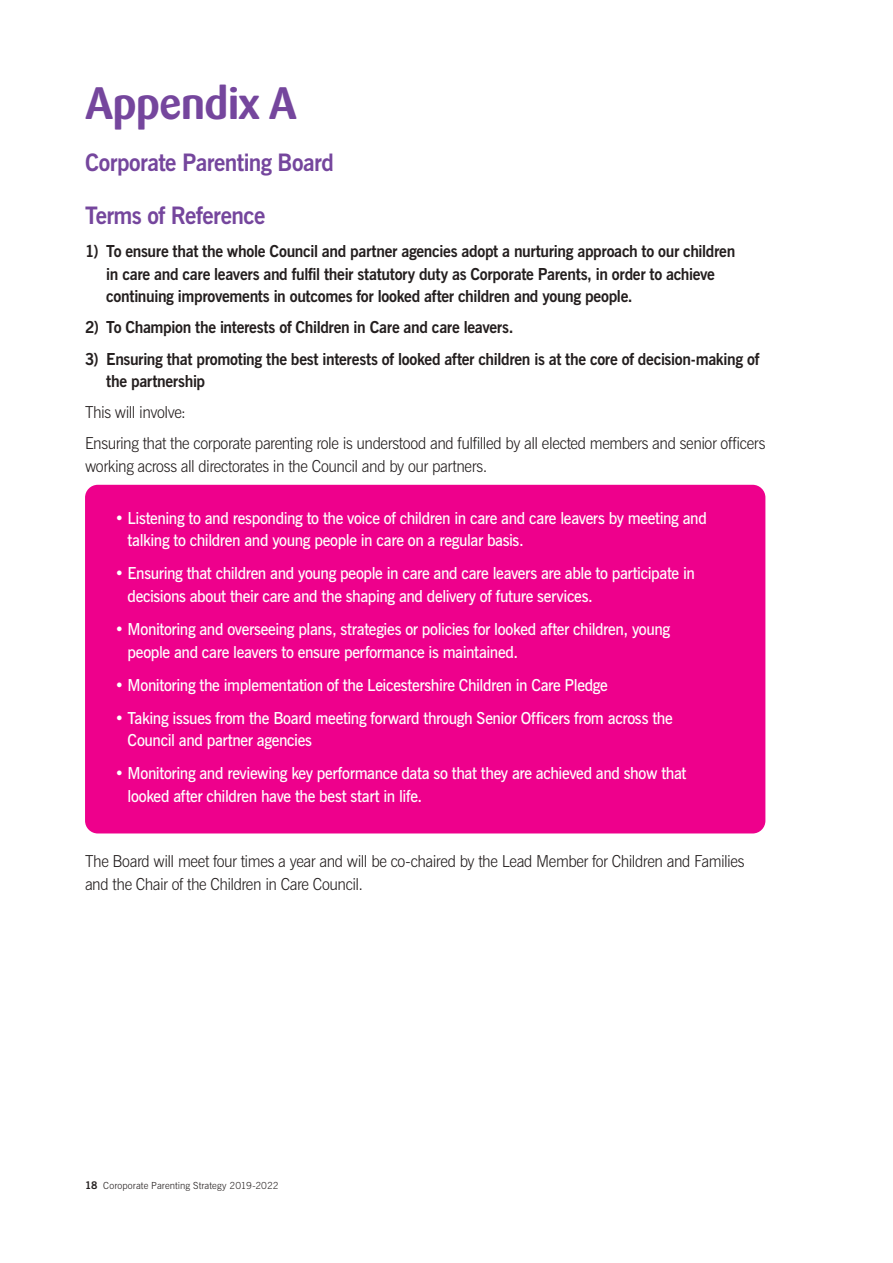
<style>
.page{position:relative;width:893px;height:1263px;background:#fff}
.page>*{position:absolute;margin:0;border:0;box-sizing:border-box;transform-origin:0 0}
.t1{font:700 45px "Sari";letter-spacing:-.025em;color:#75469d;scale:.95 1}
.t2{font:700 24px/52.5px "News Gothic BT";letter-spacing:-.025em;color:#75469d;scale:.95 1}
.t3{font:600 16.5px/22.5px "News Gothic BT";letter-spacing:-.025em;color:#fff;scale:.95 1}
.t4{font:700 16.5px/22.5px "News Gothic BT";letter-spacing:-.02em;color:#241f1f;scale:.95 1}
.t5{font:300 16.5px/31px "News Gothic BT";letter-spacing:-.025em;color:#241f1f;scale:.95 1}
.t6{font:300 9.75px "News Gothic BT";letter-spacing:.01em;color:#241f1f}
.s1{font-weight:700;font-size:10.5px}
</style>
<div class="page">
<div style="left:85px;top:485px;width:680px;height:348px;background:#ee008c;border-radius:13px"></div>
<h1 class="t1" style="left:85px;top:76px;width:225px">Appendix A</h1>
<h2 class="t2" style="left:85px;top:136px;width:263px">Corporate Parenting Board<br>Terms of Reference</h2>
<p class="t4" style="left:106px;top:240px;width:664px;text-indent:-21px">1) To ensure that the whole Council and partner agencies adopt a nurturing approach to our children in care and care leavers and fulfil their statutory duty as Corporate Parents, in order to achieve continuing improvements in outcomes for looked after children and young people.</p>
<p class="t4" style="left:85px;top:316px;width:452px">2) To Champion the interests of Children in Care and care leavers.</p>
<p class="t4" style="left:106px;top:347px;width:689px;text-indent:-21px">3) Ensuring that promoting the best interests of looked after children is at the core of decision-making of the partnership</p>
<p class="t5" style="left:85px;top:396px;width:718px">This will involve:<br>Ensuring that the corporate parenting role is understood and fulfilled by all elected members and senior officers</p>
<p class="t5" style="left:85px;top:450px;width:425px">working across all directorates in the Council and by our partners.</p>
<p class="t3" style="left:128px;top:506px;width:611px;text-indent:-13px">• Listening to and responding to the voice of children in care and care leavers by meeting and talking to children and young people in care on a regular basis.</p>
<p class="t3" style="left:128px;top:562px;width:599px;text-indent:-13px">• Ensuring that children and young people in care and care leavers are able to participate in decisions about their care and the shaping and delivery of future services.</p>
<p class="t3" style="left:128px;top:618px;width:573px;text-indent:-13px">• Monitoring and overseeing plans, strategies or policies for looked after children, young people and care leavers to ensure performance is maintained.</p>
<p class="t3" style="left:115px;top:673px;width:520px">• Monitoring the implementation of the Leicestershire Children in Care Pledge</p>
<p class="t3" style="left:128px;top:706px;width:575px;text-indent:-13px">• Taking issues from the Board meeting forward through Senior Officers from across the<br>Council and partner agencies</p>
<p class="t3" style="left:128px;top:762px;width:590px;text-indent:-13px">• Monitoring and reviewing key performance data so that they are achieved and show that looked after children have the best start in life.</p>
<p class="t5" style="left:85px;top:850px;width:696px;line-height:22.5px">The Board will meet four times a year and will be co-chaired by the Lead Member for Children and Families and the Chair of the Children in Care Council.</p>
<p class="t6" style="left:85px;top:1179px;width:195px"><span class="s1">18</span> Coroporate Parenting Strategy 2019-2022</p>
</div>
